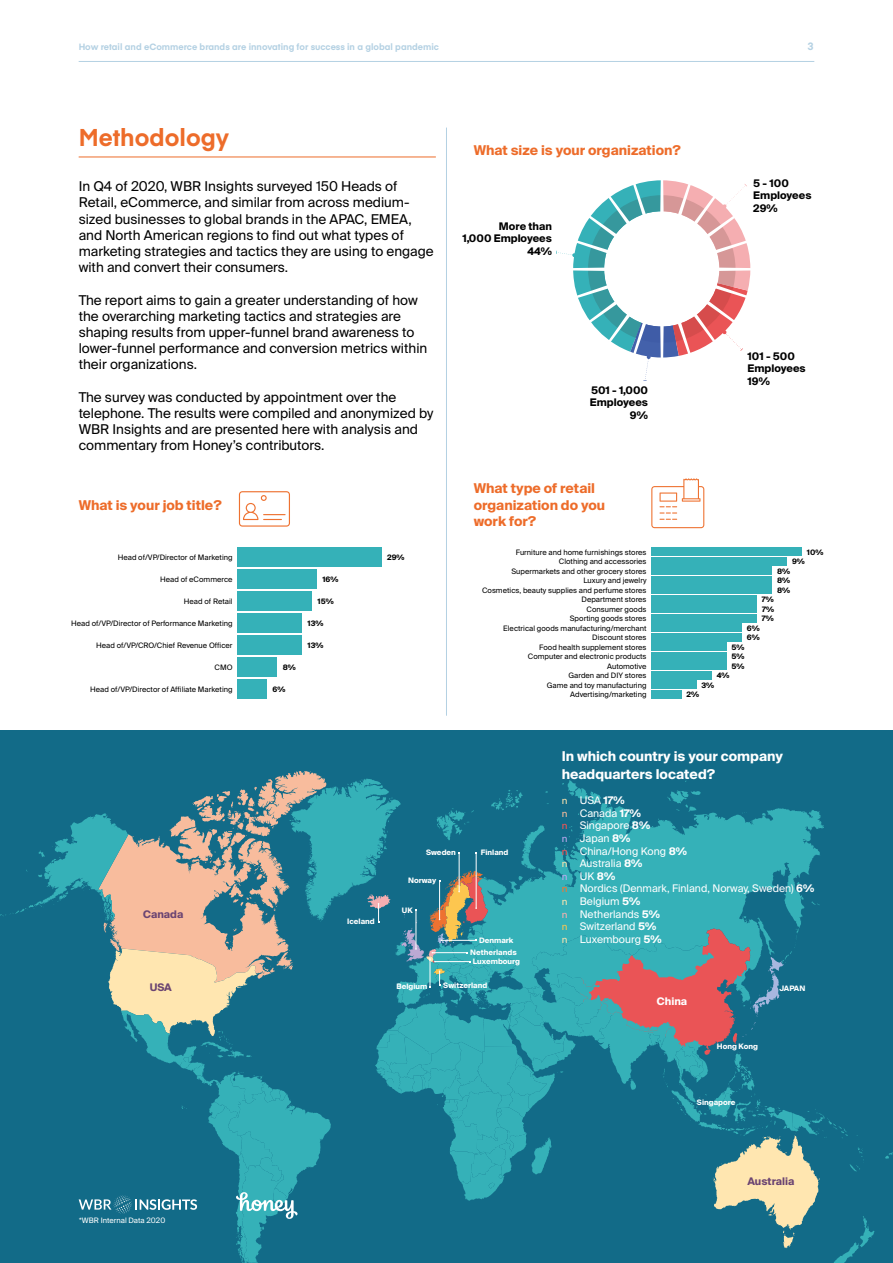
<style>
.page{position:relative;width:893px;height:1263px;background:#fff}
.page>*{position:absolute;margin:0;border:0;box-sizing:border-box;transform-origin:0 0}
.t1{font:700 24px "Eina 03";color:#ed6c2a}
.t2{font:13.5px/16.2px "Suisse Intl";color:#000}
.t3{font:700 13.5px/16.2px "Suisse Intl";color:#ed6c2a}
.t4{font:700 13.5px/18px "Suisse Intl";color:#fff}
.t5{font:10.5px/12.6px "Suisse Intl";color:#fff}
.t6{font:700 10.5px/12.6px "Suisse Intl";color:#000}
.t7{font:700 10.5px "Suisse Intl";color:#6b4472}
.t8{font:700 10.5px "Suisse Intl";color:#fff}
.t9{font:700 10.5px "Eina 03";color:#b4d1e3}
.t10{font:700 9px "Eina 03";color:#b4d1e3}
.t11{font:7.5px "Suisse Intl";color:#000}
.t12{font:700 7.5px/12.3px "Suisse Intl";color:#fff}
.t13{font:700 7.5px "Suisse Intl";color:#000}
.t14{font:7.5px "Suisse Intl";color:#fff}
.s1{font-family:"Myriad Pro";color:#ffe5af}
.s2{font-weight:700}
.s3{font-family:"Myriad Pro";color:#ffbe9c}
.s4{font-family:"Myriad Pro";color:#ff5252}
.s5{font-family:"Myriad Pro";color:#c2abf4}
.s6{font-family:"Myriad Pro";color:#ff7227}
.s7{font-family:"Myriad Pro";color:#ffb0b0}
.s8{font-family:"Myriad Pro";color:#ffc74f}
</style>
<div class="page">
<div style="left:0;top:730px;width:893px;height:533px;background:#126b88"></div>
<svg style="left:885px;top:1152px;width:8px;height:7px"></svg>
<svg style="left:275px;top:771px;width:50px;height:8px"></svg>
<hr style="left:79px;top:157px;width:357px;height:1px;background:#ed6c2a">
<svg style="left:556px;top:180px;width:195px;height:201px"></svg>
<svg style="left:651px;top:478px;width:53px;height:50px"></svg>
<div style="left:651px;top:690px;width:30px;height:8px;background:#35b1b8"></div>
<div style="left:651px;top:680px;width:45px;height:9px;background:#35b1b8"></div>
<div style="left:651px;top:671px;width:60px;height:8px;background:#35b1b8"></div>
<div style="left:651px;top:661px;width:75px;height:9px;background:#35b1b8"></div>
<div style="left:651px;top:652px;width:75px;height:8px;background:#35b1b8"></div>
<div style="left:651px;top:642px;width:75px;height:9px;background:#35b1b8"></div>
<div style="left:651px;top:633px;width:90px;height:8px;background:#35b1b8"></div>
<div style="left:651px;top:623px;width:90px;height:9px;background:#35b1b8"></div>
<div style="left:651px;top:614px;width:106px;height:8px;background:#35b1b8"></div>
<div style="left:651px;top:604px;width:106px;height:9px;background:#35b1b8"></div>
<div style="left:651px;top:595px;width:106px;height:8px;background:#35b1b8"></div>
<div style="left:651px;top:585px;width:121px;height:9px;background:#35b1b8"></div>
<div style="left:651px;top:576px;width:121px;height:9px;background:#35b1b8"></div>
<div style="left:651px;top:566px;width:121px;height:9px;background:#35b1b8"></div>
<div style="left:651px;top:557px;width:136px;height:9px;background:#35b1b8"></div>
<div style="left:651px;top:548px;width:151px;height:8px;background:#35b1b8"></div>
<svg style="left:239px;top:491px;width:51px;height:36px"></svg>
<div style="left:237px;top:679px;width:30px;height:19px;background:#35b1b8"></div>
<div style="left:237px;top:657px;width:40px;height:19px;background:#35b1b8"></div>
<div style="left:237px;top:635px;width:65px;height:20px;background:#35b1b8"></div>
<div style="left:237px;top:613px;width:65px;height:20px;background:#35b1b8"></div>
<div style="left:237px;top:591px;width:75px;height:20px;background:#35b1b8"></div>
<div style="left:237px;top:569px;width:80px;height:20px;background:#35b1b8"></div>
<div style="left:237px;top:547px;width:145px;height:20px;background:#35b1b8"></div>
<hr style="left:446px;top:128px;width:1px;height:588px;background:#b4d1e3">
<svg style="left:0;top:779px;width:875px;height:484px"></svg>
<hr style="left:79px;top:61px;width:735px;height:1px;background:#b4d1e3">
<p class="t10" style="left:79px;top:40px;width:362px">How retail and eCommerce brands are innovating for success in a global pandemic</p>
<p class="t9" style="left:808px;top:38px;width:8px">3</p>
<h1 class="t1" style="left:79px;top:120px;width:152px">Methodology</h1>
<p class="t2" style="left:79px;top:178px;width:357px">In Q4 of 2020, WBR Insights surveyed 150 Heads of Retail, eCommerce, and similar from across medium&shy;sized businesses to global brands in the APAC, EMEA, and North American regions to find out what types of marketing strategies and tactics they are using to engage with and convert their consumers.</p>
<p class="t2" style="left:79px;top:292px;width:350px">The report aims to gain a greater understanding of how the overarching marketing tactics and strategies are shaping results from upper-funnel brand awareness to lower-funnel performance and conversion metrics within their organizations.</p>
<p class="t2" style="left:79px;top:389px;width:356px">The survey was conducted by appointment over the telephone. The results were compiled and anonymized by WBR Insights and are presented here with analysis and commentary from Honey’s contributors.</p>
<p class="t3" style="left:79px;top:497px;width:145px">What is your job title?</p>
<p class="t11" style="left:118px;top:553px;width:116px">Head of/VP/Director of Marketing</p>
<p class="t11" style="left:160px;top:575px;width:74px">Head of eCommerce</p>
<p class="t11" style="left:184px;top:597px;width:50px">Head of Retail</p>
<p class="t11" style="left:71px;top:619px;width:163px">Head of/VP/Director of Performance Marketing</p>
<p class="t11" style="left:96px;top:641px;width:138px">Head of/VP/CRO/Chief Revenue Officer</p>
<p class="t11" style="left:215px;top:663px;width:19px">CMO</p>
<p class="t11" style="left:90px;top:684px;width:144px">Head of/VP/Director of Affiliate Marketing</p>
<p class="t13" style="left:283px;top:662px;width:15px">8%</p>
<p class="t13" style="left:273px;top:684px;width:14px">6%</p>
<p class="t13" style="left:323px;top:575px;width:18px">16%</p>
<p class="t13" style="left:318px;top:597px;width:18px">15%</p>
<p class="t13" style="left:308px;top:619px;width:17px">13%</p>
<p class="t13" style="left:308px;top:641px;width:17px">13%</p>
<p class="t13" style="left:387px;top:553px;width:19px">29%</p>
<p class="t3" style="left:474px;top:142px;width:209px">What size is your organization?</p>
<p class="t6" style="left:463px;top:220px;width:91px;text-align:right">More than<br>1,000 Employees<br>44%</p>
<p class="t6" style="left:590px;top:384px;width:60px;text-align:right">501 - 1,000<br>Employees<br>9%</p>
<p class="t3" style="left:474px;top:481px;width:133px">What type of retail organization do you work for?</p>
<p class="t6" style="left:753px;top:177px;width:60px">5 - 100<br>Employees<br>29%</p>
<p class="t6" style="left:747px;top:350px;width:60px">101 - 500<br>Employees<br>19%</p>
<p class="t11" style="left:516px;top:548px;width:132px">Furniture and home furnishings stores</p>
<p class="t13" style="left:807px;top:548px;width:18px">10%</p>
<p class="t11" style="left:559px;top:557px;width:89px">Clothing and accessories</p>
<p class="t13" style="left:792px;top:557px;width:14px">9%</p>
<p class="t11" style="left:511px;top:567px;width:137px">Supermarkets and other grocery stores</p>
<p class="t13" style="left:777px;top:567px;width:15px">8%</p>
<p class="t11" style="left:583px;top:576px;width:65px">Luxury and jewelry</p>
<p class="t13" style="left:777px;top:576px;width:15px">8%</p>
<p class="t11" style="left:482px;top:586px;width:166px">Cosmetics, beauty supplies and perfume stores</p>
<p class="t13" style="left:777px;top:586px;width:15px">8%</p>
<p class="t11" style="left:582px;top:595px;width:66px">Department stores</p>
<p class="t13" style="left:762px;top:595px;width:13px">7%</p>
<p class="t11" style="left:587px;top:605px;width:61px">Consumer goods</p>
<p class="t13" style="left:762px;top:605px;width:13px">7%</p>
<p class="t11" style="left:570px;top:614px;width:78px">Sporting goods stores</p>
<p class="t13" style="left:762px;top:614px;width:13px">7%</p>
<p class="t11" style="left:503px;top:624px;width:145px">Electrical goods manufacturing/merchant</p>
<p class="t13" style="left:747px;top:624px;width:14px">6%</p>
<p class="t11" style="left:592px;top:633px;width:56px">Discount stores</p>
<p class="t13" style="left:747px;top:633px;width:14px">6%</p>
<p class="t11" style="left:539px;top:643px;width:109px">Food health supplement stores</p>
<p class="t13" style="left:732px;top:643px;width:15px">5%</p>
<p class="t11" style="left:528px;top:652px;width:120px">Computer and electronic products</p>
<p class="t13" style="left:732px;top:652px;width:15px">5%</p>
<p class="t11" style="left:607px;top:661px;width:41px">Automotive</p>
<p class="t13" style="left:732px;top:661px;width:15px">5%</p>
<p class="t11" style="left:568px;top:671px;width:80px">Garden and DIY stores</p>
<p class="t13" style="left:717px;top:671px;width:14px">4%</p>
<p class="t11" style="left:547px;top:680px;width:101px">Game and toy manufacturing</p>
<p class="t13" style="left:701px;top:680px;width:14px">3%</p>
<p class="t11" style="left:570px;top:690px;width:78px">Advertising/marketing</p>
<p class="t13" style="left:686px;top:690px;width:14px">2%</p>
<p class="t7" style="left:143px;top:908px;width:42px">Canada</p>
<p class="t7" style="left:150px;top:981px;width:24px">USA</p>
<p class="t14" style="left:79px;top:1216px;width:88px">*WBR Internal Data 2020</p>
<p class="t12" style="left:347px;top:915px;width:29px">Iceland</p>
<p class="t12" style="left:426px;top:846px;width:31px">Sweden</p>
<p class="t12" style="left:481px;top:846px;width:29px">Finland</p>
<p class="t12" style="left:408px;top:874px;width:30px">Norway</p>
<p class="t12" style="left:402px;top:904px;width:12px">UK</p>
<p class="t12" style="left:470px;top:934px;width:48px;text-indent:9px">Denmark<br>Netherlands</p>
<p class="t12" style="left:473px;top:955px;width:49px">Luxembourg</p>
<p class="t12" style="left:396px;top:980px;width:33px">Belgium</p>
<p class="t12" style="left:443px;top:979px;width:45px">Switzerland</p>
<p class="t4" style="left:562px;top:747px;width:223px">In which country is your company headquarters located?</p>
<p class="t5" style="left:562px;top:794px;width:254px"><span class="s1">n</span> USA <span class="s2">17%<br></span><span class="s3">n</span> Canada <span class="s2">17%<br></span><span class="s4">n</span> Singapore <span class="s2">8%<br></span><span class="s5">n</span> Japan <span class="s2">8%<br></span><span class="s4">n</span> China/Hong Kong <span class="s2">8%<br></span><span class="s1">n</span> Australia <span class="s2">8%<br></span><span class="s5">n</span> UK <span class="s2">8%<br></span><span class="s6">n</span> Nordics (Denmark, Finland, Norway, Sweden) <span class="s2">6% </span><span class="s1">n</span> Belgium <span class="s2">5%<br></span><span class="s7">n</span> Netherlands <span class="s2">5%<br></span><span class="s8">n</span> Switzerland <span class="s2">5%<br></span><span class="s1">n</span> Luxembourg <span class="s2">5%</span></p>
<p class="t8" style="left:657px;top:995px;width:32px">China</p>
<p class="t12" style="left:717px;top:1040px;width:42px">Hong Kong</p>
<p class="t12" style="left:697px;top:1096px;width:40px">Singapore</p>
<p class="t12" style="left:779px;top:982px;width:27px">JAPAN</p>
<p class="t7" style="left:747px;top:1175px;width:48px">Australia</p>
</div>
